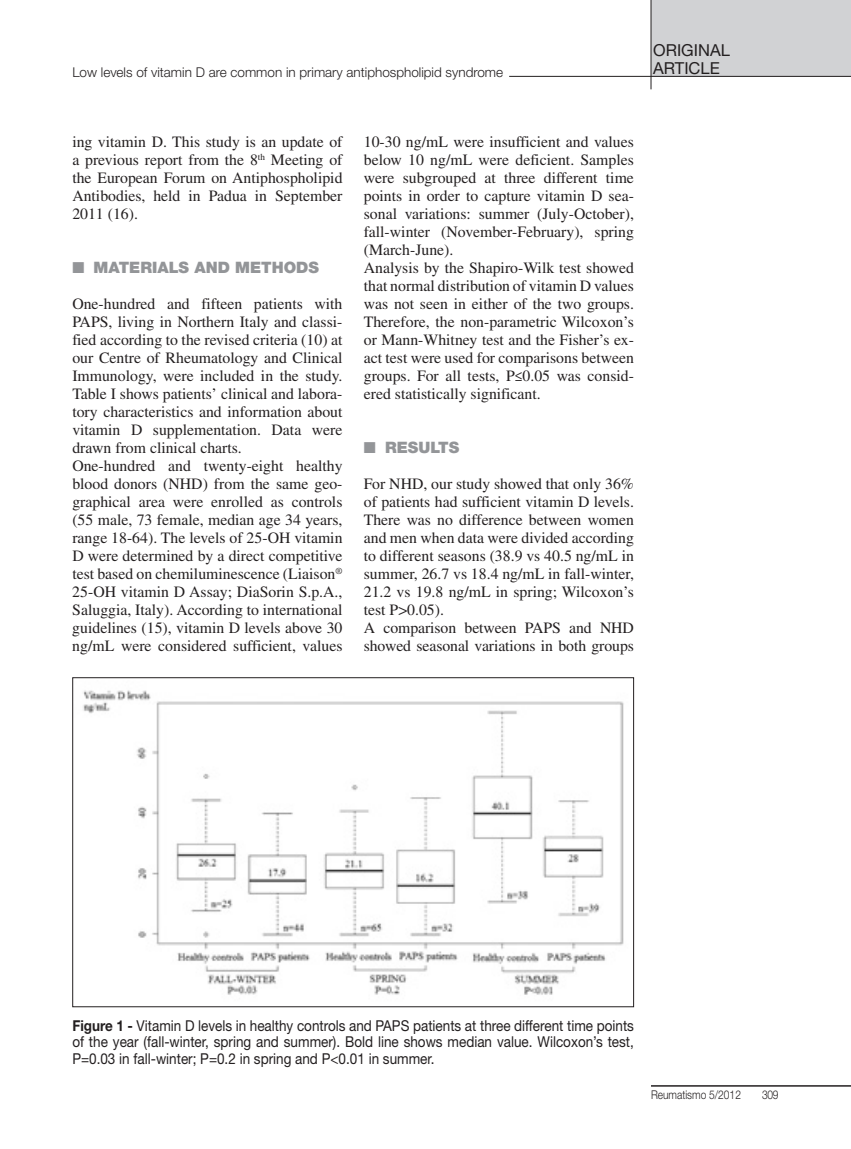
<style>
.page{position:relative;width:851px;height:1149px;background:#fff}
.page>*{position:absolute;margin:0;border:0;box-sizing:border-box;transform-origin:0 0}
.t1{font:16.5px "Helvetica Neue LT Std";letter-spacing:.185em;color:#231f20}
.t2{font:15.75px/18px "Times LT Std";color:#231f20}
.t3{font:900 15.75px "Helvetica Neue LT Std";color:#939598}
.t4{font:15px/16.5px "Helvetica Neue LT Std";color:#231f20;text-align:justify;scale:.9 1}
.t5{font:300 13.5px "Helvetica Neue LT Std";color:#231f20}
.t6{font:300 12px "Helvetica Neue LT Std";color:#231f20;scale:.85 1}
.s1{font-weight:700}
</style>
<div class="page">
<hr style="left:651px;top:1084px;width:199px;height:2px;background:#231f20">
<div style="left:651px;top:0;width:199px;height:77px;background:#d1d2d4"></div>
<hr style="left:509px;top:76px;width:341px;height:1px;background:#231f20">
<hr style="left:650px;top:0;width:1px;height:89px;background:#231f20">
<img style="left:83px;top:690px;width:541px;height:305px">
<p class="t1" style="left:653px;top:40px;width:73px">original</p>
<p class="t5" style="left:72px;top:63px;width:432px">Low levels of vitamin D are common in primary antiphospholipid syndrome</p>
<p class="t1" style="left:653px;top:58px;width:68px">article</p>
<p class="t2" style="left:72px;top:132px;width:272px;text-align:justify">ing vitamin D. This study is an update of a previous report from the 8<sup>th</sup> Meeting of the European Forum on Antiphospholipid Antibodies, held in Padua in September 2011 (16).</p>
<p class="t3" style="left:72px;top:258px;width:248px">■ MATERIALS AND METHODS</p>
<p class="t2" style="left:72px;top:294px;width:272px">One-hundred and fifteen patients with PAPS, living in Northern Italy and classi&shy;fied according to the revised criteria (10) at our Centre of Rheumatology and Clinical Immunology, were included in the study.<br>Table I shows patients’ clinical and labora&shy;tory characteristics and information about vitamin D supplementation. Data were drawn from clinical charts.<br>One-hundred and twenty-eight healthy blood donors (NHD) from the same geo&shy;graphical area were enrolled as controls (55 male, 73 female, median age 34 years, range 18-64). The levels of 25-OH vitamin D were determined by a direct competitive test based on chemiluminescence (Liaison<sup>® </sup>25-OH vitamin D Assay; DiaSorin S.p.A., Saluggia, Italy). According to international guidelines (15), vitamin D levels above 30 ng/mL were considered sufficient, values</p>
<p class="t2" style="left:364px;top:132px;width:272px">10-30 ng/mL were insufficient and values below 10 ng/mL were deficient. Samples were subgrouped at three different time points in order to capture vitamin D sea&shy;sonal variations: summer (July-October), fall-winter (November-February), spring (March-June).<br>Analysis by the Shapiro-Wilk test showed that normal distribution of vitamin D values was not seen in either of the two groups.<br>Therefore, the non-parametric Wilcoxon’s or Mann-Whitney test and the Fisher’s ex&shy;act test were used for comparisons between groups. For all tests, P≤0.05 was consid&shy;ered statistically significant.</p>
<p class="t3" style="left:364px;top:438px;width:97px">■ RESULTS</p>
<p class="t2" style="left:364px;top:474px;width:272px">For NHD, our study showed that only 36% of patients had sufficient vitamin D levels.<br>There was no difference between women and men when data were divided according to different seasons (38.9 vs 40.5 ng/mL in summer, 26.7 vs 18.4 ng/mL in fall-winter, 21.2 vs 19.8 ng/mL in spring; Wilcoxon’s test P&gt;0.05).<br>A comparison between PAPS and NHD showed seasonal variations in both groups</p>
<p class="t4" style="left:72px;top:1016px;width:625px"><span class="s1">Figure 1 -</span> Vitamin D levels in healthy controls and PAPS patients at three different time points of the year (fall-winter, spring and summer). Bold line shows median value. Wilcoxon’s test, P=0.03 in fall-winter; P=0.2 in spring and P&lt;0.01 in summer.</p>
<p class="t6" style="left:651px;top:1086px;width:107px">Reumatismo 5/2012</p>
<p class="t6" style="left:762px;top:1086px;width:21px">309</p>
</div>
